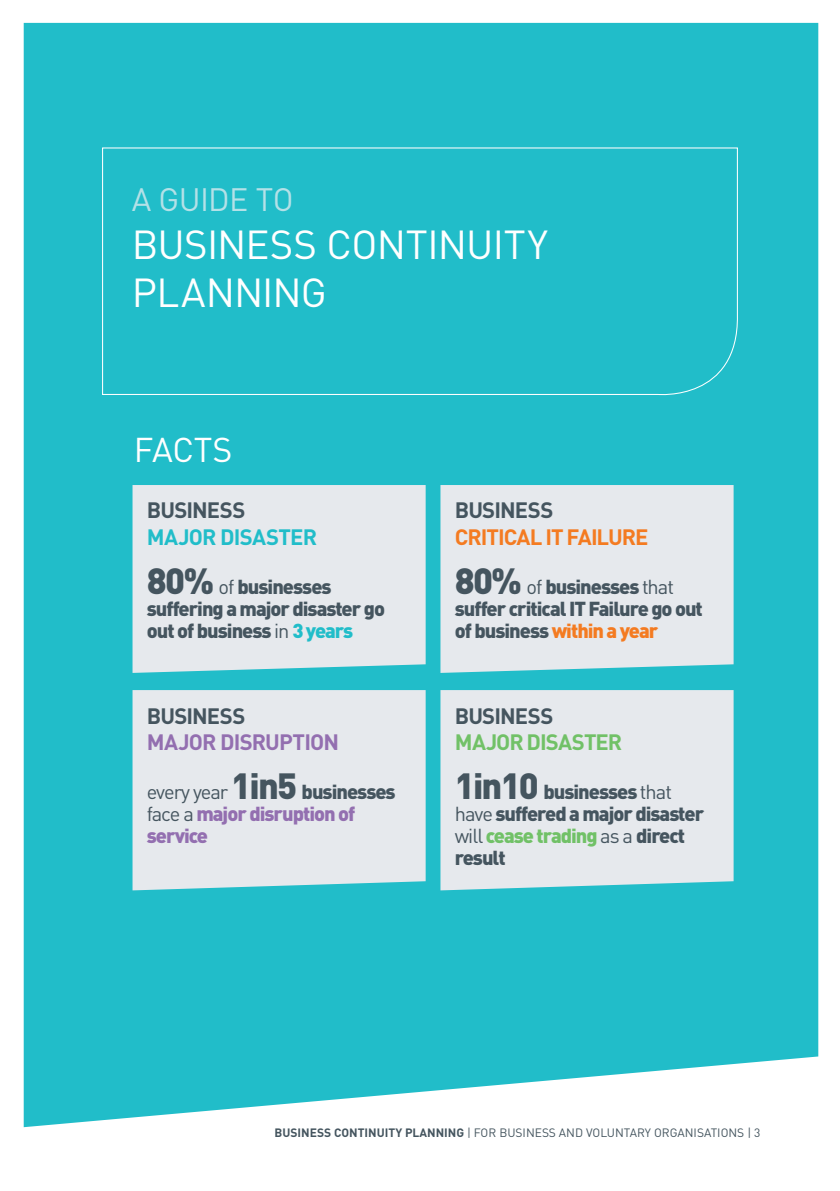
<style>
.page{position:relative;width:840px;height:1191px;background:#fff}
.page>*{position:absolute;margin:0;border:0;box-sizing:border-box;transform-origin:0 0}
.t1{font:40px/48px "DIN";letter-spacing:-.02em;color:#fff}
.t2{font:34px "DIN";letter-spacing:-.01em;color:#fff}
.t3{font:32px "DIN";letter-spacing:-.02em;color:#b4e1e7}
.t4{font:700 22px "DIN";letter-spacing:-.04em;color:#45555f}
.t5{font:700 22px "DIN";letter-spacing:-.045em;color:#f47b21}
.t6{font:700 22px "DIN";letter-spacing:-.04em;color:#936fb0}
.t7{font:700 22px "DIN";letter-spacing:-.03em;color:#21bdc9}
.t8{font:700 22px "DIN";letter-spacing:-.04em;color:#71c167}
.t9{font:900 20px/22px "DIN";letter-spacing:-.05em;color:#45555f}
.t10{font:900 20px/22px "DIN";letter-spacing:-.05em;color:#936fb0}
.t11{font:12px "DIN";color:#45555f}
.s1{font-size:36px}
.s2{font-weight:400}
.s3{color:#21bdc9}
.s4{font-weight:400;color:#45555f}
.s5{font-size:36px;color:#45555f}
.s6{color:#45555f}
.s7{color:#f47b21}
.s8{color:#71c167}
.s9{font-weight:700}
</style>
<div class="page">
<div style="left:24px;top:23px;width:793px;height:1104px;background:#21bdc9"></div>
<div style="left:101px;top:147px;width:637px;height:254px;background:#21bdc9"></div>
<div style="left:440px;top:485px;width:293px;height:188px;background:#e6e9ed"></div>
<div style="left:132px;top:485px;width:293px;height:188px;background:#e6e9ed"></div>
<div style="left:440px;top:690px;width:293px;height:200px;background:#e6e9ed"></div>
<div style="left:132px;top:690px;width:293px;height:200px;background:#e6e9ed"></div>
<h3 class="t3" style="left:132px;top:179px;width:163px">A GUIDE TO</h3>
<h1 class="t1" style="left:132px;top:220px;width:417px">BUSINESS CONTINUITY<br>PLANNING</h1>
<h2 class="t2" style="left:134px;top:428px;width:100px">FACTS</h2>
<p class="t4" style="left:147px;top:496px;width:100px">BUSINESS</p>
<p class="t7" style="left:147px;top:522px;width:172px">MAJOR DISASTER</p>
<p class="t9" style="left:147px;top:575px;width:239px"><span class="s1">80%</span> <span class="s2">of</span> businesses suffering a major disaster go out of business <span class="s2">in</span> <span class="s3">3 years</span></p>
<p class="t4" style="left:147px;top:701px;width:100px">BUSINESS</p>
<p class="t6" style="left:147px;top:727px;width:194px">MAJOR DISRUPTION</p>
<p class="t10" style="left:147px;top:780px;width:250px"><span class="s4">every year</span> <span class="s5">1in5</span> <span class="s6">businesses </span><span class="s4">face a</span> major disruption of service</p>
<p class="t4" style="left:454px;top:496px;width:100px">BUSINESS</p>
<p class="t5" style="left:454px;top:522px;width:195px">CRITICAL IT FAILURE</p>
<p class="t9" style="left:454px;top:575px;width:249px"><span class="s1">80%</span> <span class="s2">of</span> businesses <span class="s2">that </span>suffer critical IT Failure go out of business <span class="s7">within a year</span></p>
<p class="t4" style="left:454px;top:701px;width:100px">BUSINESS</p>
<p class="t8" style="left:454px;top:727px;width:169px">MAJOR DISASTER</p>
<p class="t9" style="left:454px;top:780px;width:251px"><span class="s1">1in10</span> businesses <span class="s2">that have</span> suffered a major disaster <span class="s2">will</span> <span class="s8">cease trading</span> <span class="s2">as a</span> direct result</p>
<p class="t11" style="left:274px;top:1125px;width:487px"><span class="s9">BUSINESS CONTINUITY PLANNING</span> | FOR BUSINESS AND VOLUNTARY ORGANISATIONS | 3</p>
</div>
